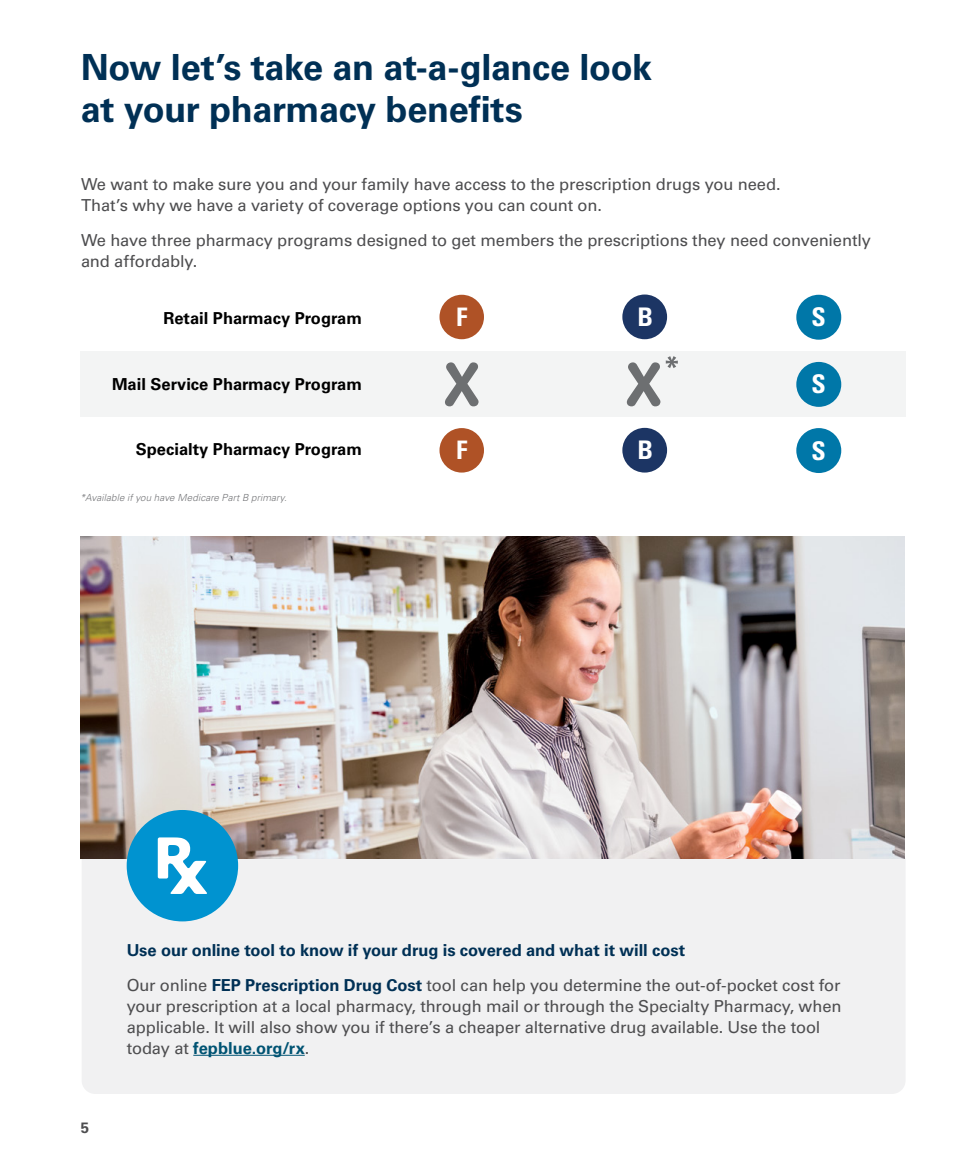
<style>
.page{position:relative;width:959px;height:1175px;background:#fff}
.page>*{position:absolute;margin:0;border:0;box-sizing:border-box;transform-origin:0 0}
.t1{font:700 36px/42px "Univers LT Std";letter-spacing:-.01em;color:#003055}
.t2{font:700 condensed 25.8px "Univers LT Std";color:#fff}
.t3{font:700 condensed 25.65px "Univers LT Std";color:#fff}
.t4{font:700 condensed 25.5px "Univers LT Std";color:#fff}
.t5{font:16.5px/21px "Univers LT Std";letter-spacing:-.01em;color:#4d4d4f}
.t6{font:700 16.5px "Univers LT Std";color:#000}
.t7{font:700 16.5px "Univers LT Std";color:#003055}
.t8{font:700 15px "Univers LT Std";color:#4d4d4f}
.t9{font:italic 300 9.75px "Univers LT Std";letter-spacing:.015em;color:#747578}
.s1{font-weight:700;color:#003055}
.s2{font-weight:700;color:#005373}
</style>
<div class="page">
<div style="left:80px;top:350px;width:295px;height:66px;background:#f3f4f4"></div>
<div style="left:375px;top:350px;width:177px;height:66px;background:#f3f4f4"></div>
<div style="left:552px;top:350px;width:177px;height:66px;background:#f3f4f4"></div>
<div style="left:729px;top:350px;width:176px;height:66px;background:#f3f4f4"></div>
<div style="left:622px;top:294px;width:45px;height:45px;background:#1c3564;border-radius:50%"></div>
<div style="left:622px;top:428px;width:45px;height:44px;background:#1c3564;border-radius:50%"></div>
<div style="left:796px;top:295px;width:45px;height:45px;background:#0077a8;border-radius:50%"></div>
<div style="left:796px;top:362px;width:45px;height:45px;background:#0077a8;border-radius:50%"></div>
<div style="left:796px;top:428px;width:45px;height:45px;background:#0077a8;border-radius:50%"></div>
<div style="left:439px;top:295px;width:45px;height:44px;background:#af5226;border-radius:50%"></div>
<div style="left:439px;top:428px;width:45px;height:44px;background:#af5226;border-radius:50%"></div>
<svg style="left:445px;top:362px;width:33px;height:44px"></svg>
<svg style="left:627px;top:356px;width:51px;height:50px"></svg>
<div style="left:82px;top:858px;width:823px;height:236px;background:#f1f1f2"></div>
<hr style="left:193px;top:1054px;width:112px;height:1px;background:#005373">
<img style="left:80px;top:536px;width:824px;height:322px">
<div style="left:127px;top:810px;width:111px;height:111px;background:#0093d0;border-radius:50%"></div>
<svg style="left:158px;top:837px;width:49px;height:57px"></svg>
<h2 class="t1" style="left:81px;top:47px;width:573px">Now let’s take an at-a-glance look at your pharmacy benefits</h2>
<p class="t5" style="left:81px;top:174px;width:701px">We want to make sure you and your family have access to the prescription drugs you need.<br>That’s why we have a variety of coverage options you can count on.</p>
<p class="t5" style="left:81px;top:229px;width:791px">We have three pharmacy programs designed to get members the prescriptions they need conveniently and affordably.</p>
<p class="t6" style="left:163px;top:308px;width:200px">Retail Pharmacy Program</p>
<h3 class="t4" style="left:456px;top:301px;width:13px">F</h3>
<h3 class="t3" style="left:637px;top:301px;width:17px">B</h3>
<h2 class="t2" style="left:811px;top:301px;width:16px">S</h2>
<p class="t6" style="left:112px;top:374px;width:251px">Mail Service Pharmacy Program</p>
<h2 class="t2" style="left:811px;top:368px;width:16px">S</h2>
<p class="t6" style="left:136px;top:440px;width:227px">Specialty Pharmacy Program</p>
<p class="t9" style="left:80px;top:491px;width:208px">*Available if you have Medicare Part B primary.</p>
<h3 class="t4" style="left:456px;top:434px;width:13px">F</h3>
<h3 class="t3" style="left:637px;top:434px;width:17px">B</h3>
<h2 class="t2" style="left:811px;top:434px;width:16px">S</h2>
<p class="t8" style="left:81px;top:1119px;width:10px">5</p>
<p class="t7" style="left:127px;top:940px;width:560px">Use our online tool to know if your drug is covered and what it will cost</p>
<p class="t5" style="left:127px;top:974px;width:716px">Our online <span class="s1">FEP Prescription Drug Cost</span> tool can help you determine the out-of-pocket cost for your prescription at a local pharmacy, through mail or through the Specialty Pharmacy, when applicable. It will also show you if there’s a cheaper alternative drug available. Use the tool today at <span class="s2">fepblue.org/rx</span>.</p>
</div>
